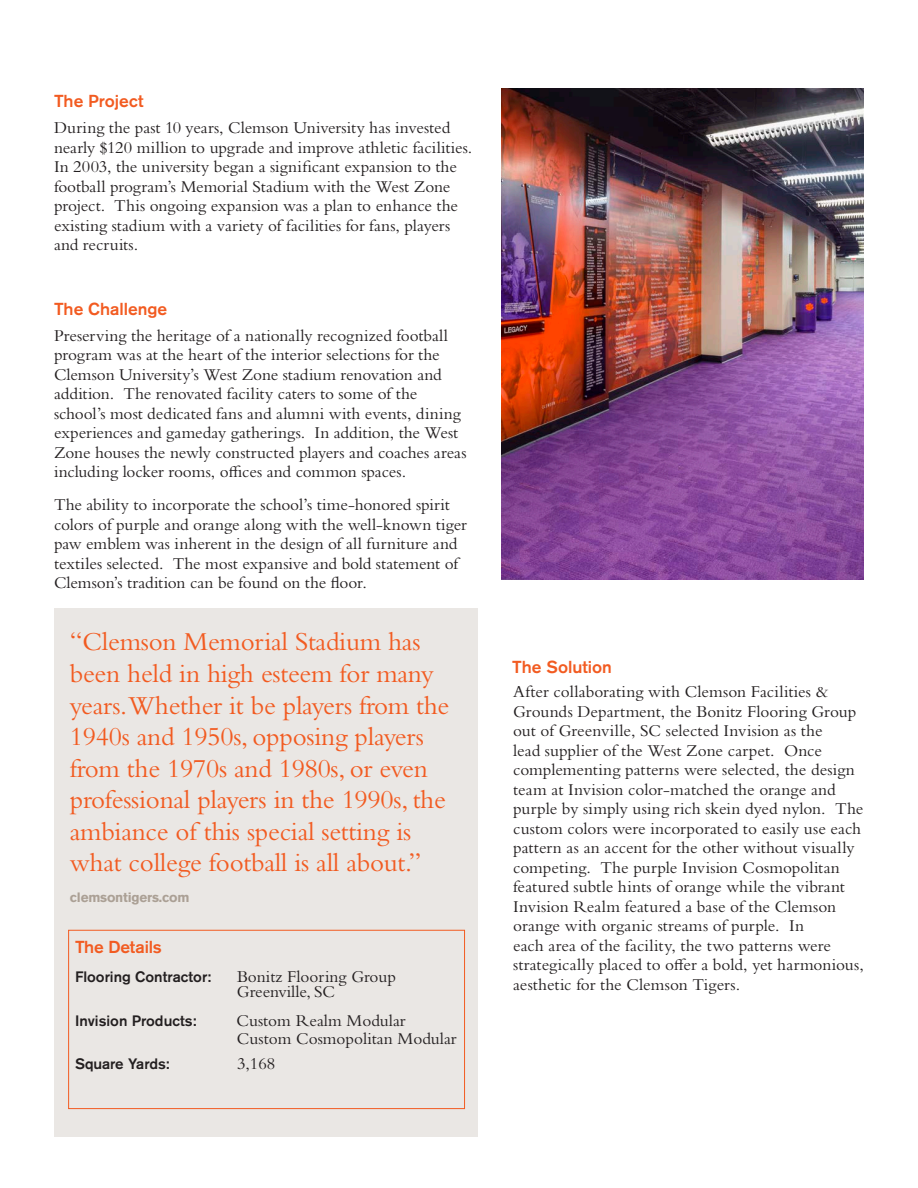
<style>
.page{position:relative;width:918px;height:1188px;background:#fff}
.page>*{position:absolute;margin:0;border:0;box-sizing:border-box;transform-origin:0 0}
.t1{font:27px/31.5px "Bembo Std";letter-spacing:-.01em;color:#f25b21}
.t2{font:17.25px/19.5px "Bembo Std";color:#231f20}
.t3{font:500 17.25px "Akzidenz Grotesk BE";color:#f25b21}
.t4{font:500 15px "Akzidenz Grotesk BE";color:#231f20}
.t5{font:700 13.5px "Akzidenz Grotesk BE";letter-spacing:-.015em;color:#aba095}
</style>
<div class="page">
<div style="left:54px;top:608px;width:423px;height:528px;background:#eae7e4"></div>
<img style="left:502px;top:89px;width:362px;height:490px">
<div style="left:68px;top:930px;width:397px;height:179px;border:1px solid #f25b21"></div>
<p class="t3" style="left:54px;top:90px;width:91px">The Project</p>
<p class="t2" style="left:54px;top:118px;width:420px">During the past 10 years, Clemson University has invested nearly $120 million to upgrade and improve athletic facilities.<br>In 2003, the university began a significant expansion to the football program’s Memorial Stadium with the West Zone project. This ongoing expansion was a plan to enhance the existing stadium with a variety of facilities for fans, players and recruits.</p>
<p class="t3" style="left:54px;top:298px;width:115px">The Challenge</p>
<p class="t2" style="left:54px;top:325px;width:414px">Preserving the heritage of a nationally recognized football program was at the heart of the interior selections for the Clemson University’s West Zone stadium renovation and addition. The renovated facility caters to some of the school’s most dedicated fans and alumni with events, dining experiences and gameday gatherings. In addition, the West Zone houses the newly constructed players and coaches areas including locker rooms, offices and common spaces.</p>
<p class="t2" style="left:54px;top:495px;width:414px">The ability to incorporate the school’s time-honored spirit colors of purple and orange along with the well-known tiger paw emblem was inherent in the design of all furniture and textiles selected. The most expansive and bold statement of Clemson’s tradition can be found on the floor.</p>
<p class="t1" style="left:70px;top:626px;width:381px">“Clemson Memorial Stadium has been held in high esteem for many years.Whether it be players from the 1940s and 1950s, opposing players from the 1970s and 1980s, or even professional players in the 1990s, the ambiance of this special setting is what college football is all about.”</p>
<p class="t5" style="left:70px;top:890px;width:121px">clemsontigers.com</p>
<p class="t3" style="left:75px;top:937px;width:88px">The Details</p>
<p class="t4" style="left:75px;top:967px;width:138px">Flooring Contractor:</p>
<p class="t2" style="left:237px;top:968px;width:161px;line-height:15.8px">Bonitz Flooring Group<br>Greenville, SC</p>
<p class="t4" style="left:75px;top:1011px;width:123px">Invision Products:</p>
<p class="t2" style="left:236px;top:1011px;width:222px;line-height:18px">Custom Realm Modular<br>Custom Cosmopolitan Modular</p>
<p class="t4" style="left:75px;top:1054px;width:96px">Square Yards:</p>
<p class="t2" style="left:237px;top:1053px;width:40px">3,168</p>
<p class="t3" style="left:512px;top:656px;width:101px">The Solution</p>
<p class="t2" style="left:513px;top:682px;width:352px">After collaborating with Clemson Facilities &amp; Grounds Department, the Bonitz Flooring Group out of Greenville, SC selected Invision as the<br>lead supplier of the West Zone carpet. Once complementing patterns were selected, the design team at Invision color-matched the orange and purple by simply using rich skein dyed nylon. The custom colors were incorporated to easily use each pattern as an accent for the other without visually competing. The purple Invision Cosmopolitan featured subtle hints of orange while the vibrant Invision Realm featured a base of the Clemson orange with organic streams of purple. In<br>each area of the facility, the two patterns were strategically placed to offer a bold, yet harmonious, aesthetic for the Clemson Tigers.</p>
</div>
